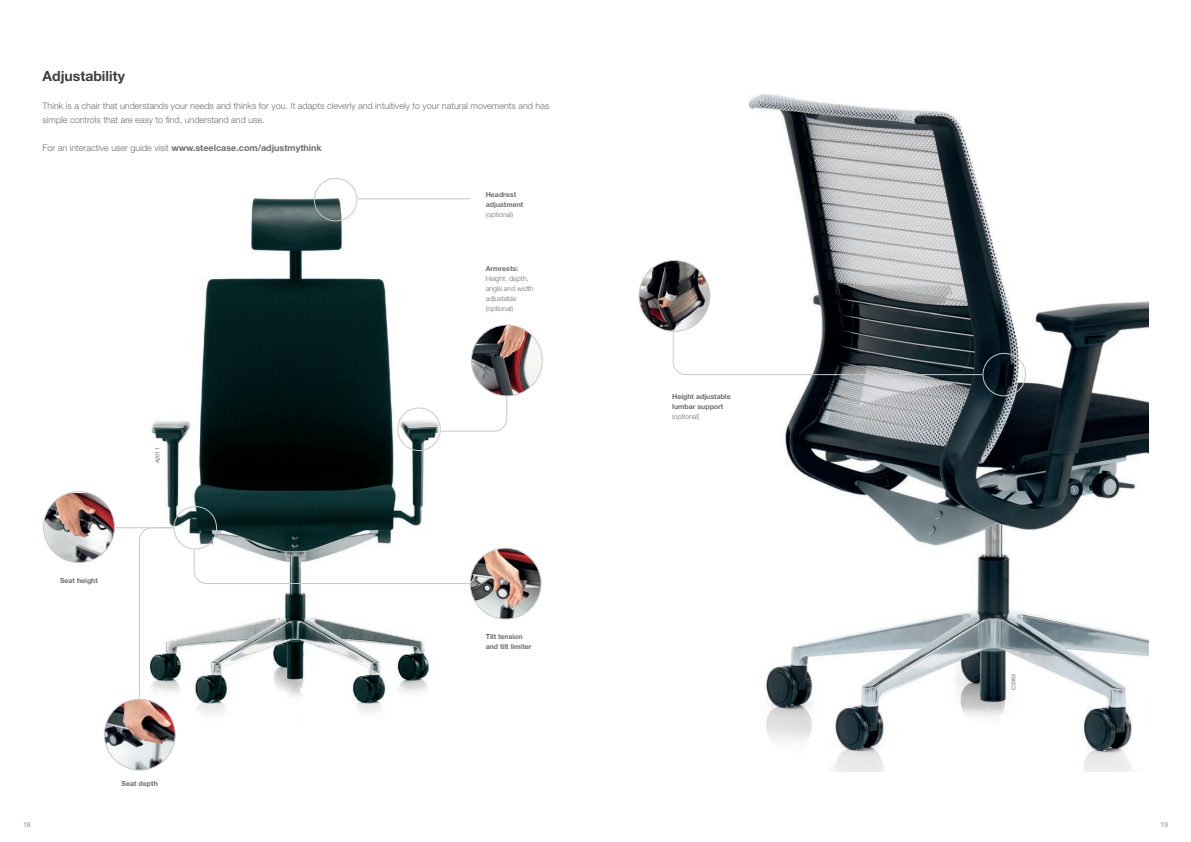
<style>
.page{position:relative;width:1191px;height:842px;background:#fff}
.page>*{position:absolute;margin:0;border:0;box-sizing:border-box;transform-origin:0 0}
.t1{font:700 14px "Helvetica Neue LT Pro";color:#3e3e3f}
.t2{font:300 9px/14px "Helvetica Neue LT Pro";color:#6c6d70}
.t3{font:700 9px "Helvetica Neue LT Pro";color:#6c6d70}
.t4{font:700 7px/10px "Helvetica Neue LT Pro";color:#6c6d70}
.t5{font:300 7px/10px "Helvetica Neue LT Pro";color:#6c6d70}
.t6{font:5.5px "Helvetica Neue LT Pro";color:#6c6d70}
.s1{font-weight:300}
</style>
<div class="page">
<img style="left:710px;top:94px;width:438px;height:677px">
<svg style="left:672px;top:331px;width:311px;height:45px"></svg>
<div style="left:982px;top:353px;width:44px;height:43px;border:1px solid #c7c8ca;border-radius:50%"></div>
<img style="left:640px;top:260px;width:70px;height:71px">
<div style="left:638px;top:260px;width:72px;height:72px;border:1px solid #c7c8ca;border-radius:50%"></div>
<img style="left:103px;top:185px;width:383px;height:550px">
<svg style="left:138px;top:528px;width:36px;height:171px"></svg>
<svg style="left:440px;top:345px;width:68px;height:87px"></svg>
<hr style="left:358px;top:198px;width:112px;height:1px;background:#c7c8ca">
<div style="left:173px;top:506px;width:44px;height:43px;border:1px solid #c7c8ca;border-radius:50%"></div>
<div style="left:397px;top:407px;width:44px;height:44px;border:1px solid #c7c8ca;border-radius:50%"></div>
<div style="left:314px;top:178px;width:43px;height:43px;border:1px solid #c7c8ca;border-radius:50%"></div>
<img style="left:44px;top:493px;width:70px;height:70px">
<div style="left:43px;top:491px;width:72px;height:72px;border:1px solid #c7c8ca;border-radius:50%"></div>
<img style="left:104px;top:699px;width:71px;height:70px">
<div style="left:104px;top:699px;width:72px;height:72px;border:1px solid #c7c8ca;border-radius:50%"></div>
<img style="left:471px;top:325px;width:71px;height:71px;border-radius:35px">
<div style="left:471px;top:324px;width:72px;height:72px;border:1px solid #c7c8ca;border-radius:50%"></div>
<img style="left:470px;top:548px;width:71px;height:71px;border-radius:35px">
<div style="left:470px;top:548px;width:71px;height:71px;border:1px solid #c7c8ca;border-radius:50%"></div>
<hr style="left:115px;top:527px;width:59px;height:1px;background:#c7c8ca">
<svg style="left:193px;top:549px;width:277px;height:35px"></svg>
<h1 class="t1" style="left:43px;top:67px;width:84px">Adjustability</h1>
<p class="t2" style="left:43px;top:98px;width:508px">Think is a chair that understands your needs and thinks for you. It adapts cleverly and intuitively to your natural movements and has simple controls that are easy to find, understand and use.</p>
<p class="t3" style="left:43px;top:142px;width:281px"><span class="s1">For an interactive user guide visit</span> www.steelcase.com/adjustmythink</p>
<p class="t4" style="left:486px;top:189px;width:39px">Headrest adjustment</p>
<p class="t5" style="left:486px;top:209px;width:29px">(optional)</p>
<p class="t4" style="left:60px;top:575px;width:39px">Seat height</p>
<p class="t6" style="left:154px;top:463px;width:17px;rotate:-90deg">A2011</p>
<p class="t4" style="left:122px;top:778px;width:38px">Seat depth</p>
<p class="t4" style="left:486px;top:263px;width:34px">Armrests:</p>
<p class="t5" style="left:486px;top:273px;width:49px">Height, depth, angle and width adjustable (optional)</p>
<p class="t4" style="left:486px;top:632px;width:47px">Tilt tension and tilt limiter</p>
<p class="t4" style="left:672px;top:392px;width:60px">Height adjustable lumbar support</p>
<p class="t5" style="left:672px;top:412px;width:29px">(optional)</p>
<p class="t6" style="left:1010px;top:690px;width:18px;rotate:-90deg">C3363</p>
<p class="t5" style="left:23px;top:819px;width:9px">18</p>
<p class="t5" style="left:1160px;top:819px;width:9px">19</p>
</div>
